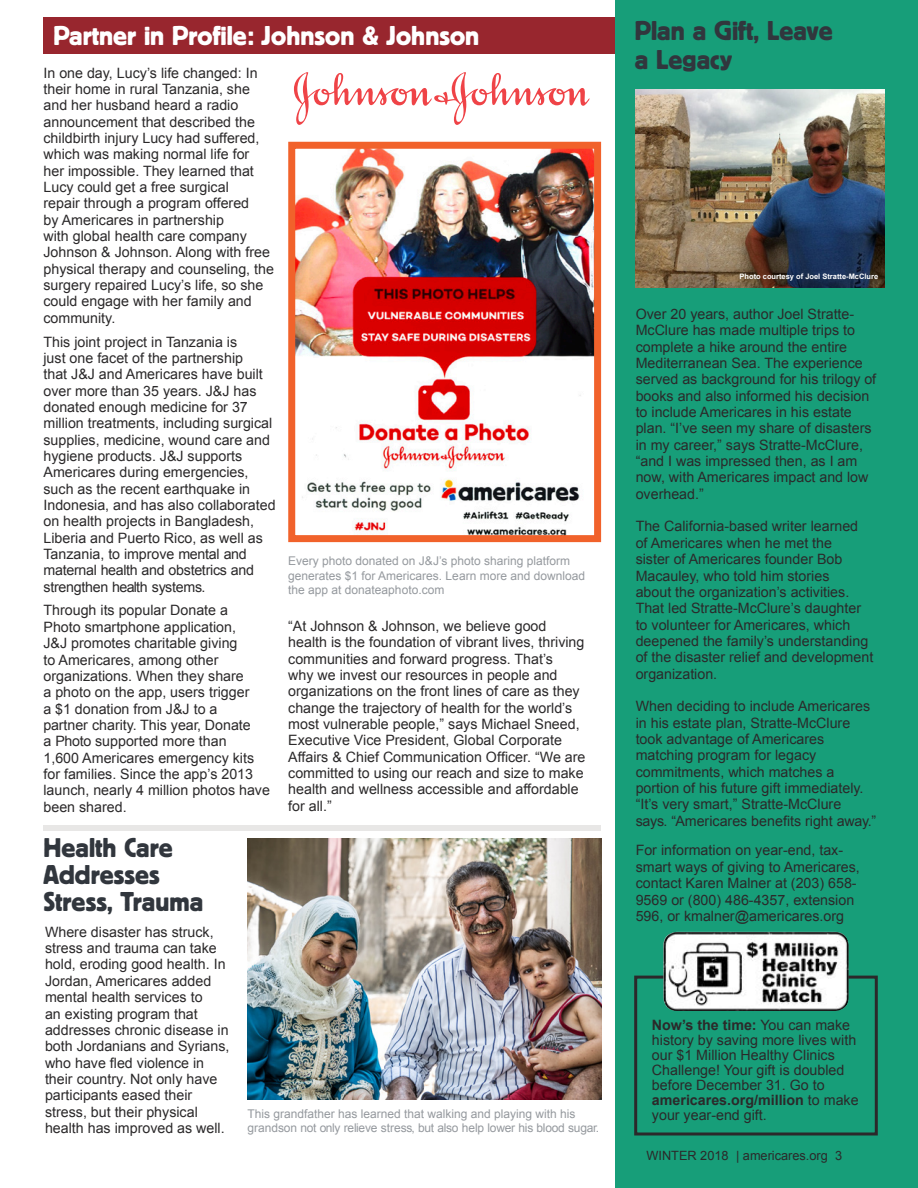
<style>
.page{position:relative;width:918px;height:1188px;background:#fff}
.page>*{position:absolute;margin:0;border:0;box-sizing:border-box;transform-origin:0 0}
.t1{font:27px/27px "Block Berthold BQ";color:#31363d}
.t2{font:27px "Block Berthold BQ";color:#fff}
.t3{font:14.25px/16.4px "Arial";color:#2b292a}
.t4{font:12.75px "Arial";color:#2b292a}
.t5{font:12px/14.4px "Arial";color:#95999e}
.t6{font:700 7.5px "Arial";color:#fff}
.s1{font-weight:700}
</style>
<div class="page">
<div style="left:44px;top:18px;width:576px;height:36px;background:#98262e"></div>
<div style="left:615px;top:0;width:303px;height:1188px;background:#179e79"></div>
<img style="left:636px;top:89px;width:248px;height:199px">
<div style="left:44px;top:825px;width:557px;height:6px;background:#e8e7e6"></div>
<img style="left:296px;top:150px;width:297px;height:384px">
<div style="left:288px;top:142px;width:313px;height:400px;border:7px solid #f1622b"></div>
<div style="left:634px;top:976px;width:244px;height:159px;border:3px solid #2b292a"></div>
<svg style="left:294px;top:72px;width:296px;height:53px"></svg>
<img style="left:663px;top:932px;width:186px;height:79px">
<img style="left:248px;top:838px;width:353px;height:262px">
<h1 class="t2" style="left:54px;top:26px;width:427px">Partner in Profile: Johnson &amp; Johnson</h1>
<p class="t3" style="left:44px;top:65px;width:232px">In one day, Lucy’s life changed: In their home in rural Tanzania, she and her husband heard a radio announcement that described the childbirth injury Lucy had suffered, which was making normal life for<br>her impossible. They learned that<br>Lucy could get a free surgical<br>repair through a program offered<br>by Americares in partnership<br>with global health care company<br>Johnson &amp; Johnson. Along with free physical therapy and counseling, the surgery repaired Lucy’s life, so she could engage with her family and community.</p>
<p class="t3" style="left:44px;top:333px;width:234px">This joint project in Tanzania is<br>just one facet of the partnership<br>that J&amp;J and Americares have built over more than 35 years. J&amp;J has donated enough medicine for 37 million treatments, including surgical supplies, medicine, wound care and hygiene products. J&amp;J supports Americares during emergencies, such as the recent earthquake in Indonesia, and has also collaborated on health projects in Bangladesh, Liberia and Puerto Rico, as well as Tanzania, to improve mental and maternal health and obstetrics and strengthen health systems.</p>
<p class="t3" style="left:44px;top:602px;width:228px">Through its popular Donate a<br>Photo smartphone application,<br>J&amp;J promotes charitable giving<br>to Americares, among other organizations. When they share<br>a photo on the app, users trigger<br>a $1 donation from J&amp;J to a<br>partner charity. This year, Donate<br>a Photo supported more than<br>1,600 Americares emergency kits for families. Since the app’s 2013 launch, nearly 4 million photos have been shared.</p>
<p class="t5" style="left:288px;top:554px;width:298px">Every photo donated on J&amp;J’s photo sharing platform generates $1 for Americares. Learn more and download the app at donateaphoto.com</p>
<p class="t3" style="left:288px;top:618px;width:299px">“At Johnson &amp; Johnson, we believe good health is the foundation of vibrant lives, thriving communities and forward progress. That’s<br>why we invest our resources in people and organizations on the front lines of care as they change the trajectory of health for the world’s most vulnerable people,” says Michael Sneed, Executive Vice President, Global Corporate Affairs &amp; Chief Communication Officer. “We are committed to using our reach and size to make health and wellness accessible and affordable for all.”</p>
<h1 class="t1" style="left:44px;top:836px;width:161px">Health Care<br>Addresses<br>Stress, Trauma</h1>
<p class="t3" style="left:45px;top:924px;width:186px">Where disaster has struck, stress and trauma can take hold, eroding good health. In<br>Jordan, Americares added mental health services to<br>an existing program that addresses chronic disease in both Jordanians and Syrians, who have fled violence in their country. Not only have participants eased their stress, but their physical health has improved as well.</p>
<p class="t5" style="left:247px;top:1107px;width:353px">This grandfather has learned that walking and playing with his grandson not only relieve stress, but also help lower his blood sugar.</p>
<h1 class="t1" style="left:635px;top:17px;width:200px;line-height:29.4px">Plan a Gift, Leave a Legacy</h1>
<p class="t6" style="left:740px;top:274px;width:140px">Photo courtesy of Joel Stratte-McClure</p>
<p class="t3" style="left:636px;top:306px;width:242px">Over 20 years, author Joel Stratte-McClure has made multiple trips to complete a hike around the entire Mediterranean Sea. The experience served as background for his trilogy of books and also informed his decision to include Americares in his estate plan. “I’ve seen my share of disasters in my career,” says Stratte-McClure, “and I was impressed then, as I am now, with Americares impact and low overhead.”</p>
<p class="t3" style="left:636px;top:518px;width:239px">The California-based writer learned of Americares when he met the<br>sister of Americares founder Bob Macauley, who told him stories<br>about the organization’s activities.<br>That led Stratte-McClure’s daughter to volunteer for Americares, which deepened the family’s understanding of the disaster relief and development organization.</p>
<p class="t3" style="left:636px;top:698px;width:242px">When deciding to include Americares in his estate plan, Stratte-McClure took advantage of Americares matching program for legacy commitments, which matches a portion of his future gift immediately. “It’s very smart,” Stratte-McClure says. “Americares benefits right away.”</p>
<p class="t3" style="left:636px;top:842px;width:226px">For information on year-end, tax&shy;smart ways of giving to Americares, contact Karen Malner at (203) 658- 9569 or (800) 486-4357, extension 596, or kmalner@americares.org</p>
<p class="t3" style="left:652px;top:1018px;width:208px;line-height:15px"><span class="s1">Now’s the time:</span> You can make history by saving more lives with our $1 Million Healthy Clinics<br>Challenge! Your gift is doubled before December 31. Go to <span class="s1">americares.org/million</span> to make your year-end gift.</p>
<p class="t4" style="left:646px;top:1147px;width:197px">WINTER 2018 | americares.org 3</p>
</div>
